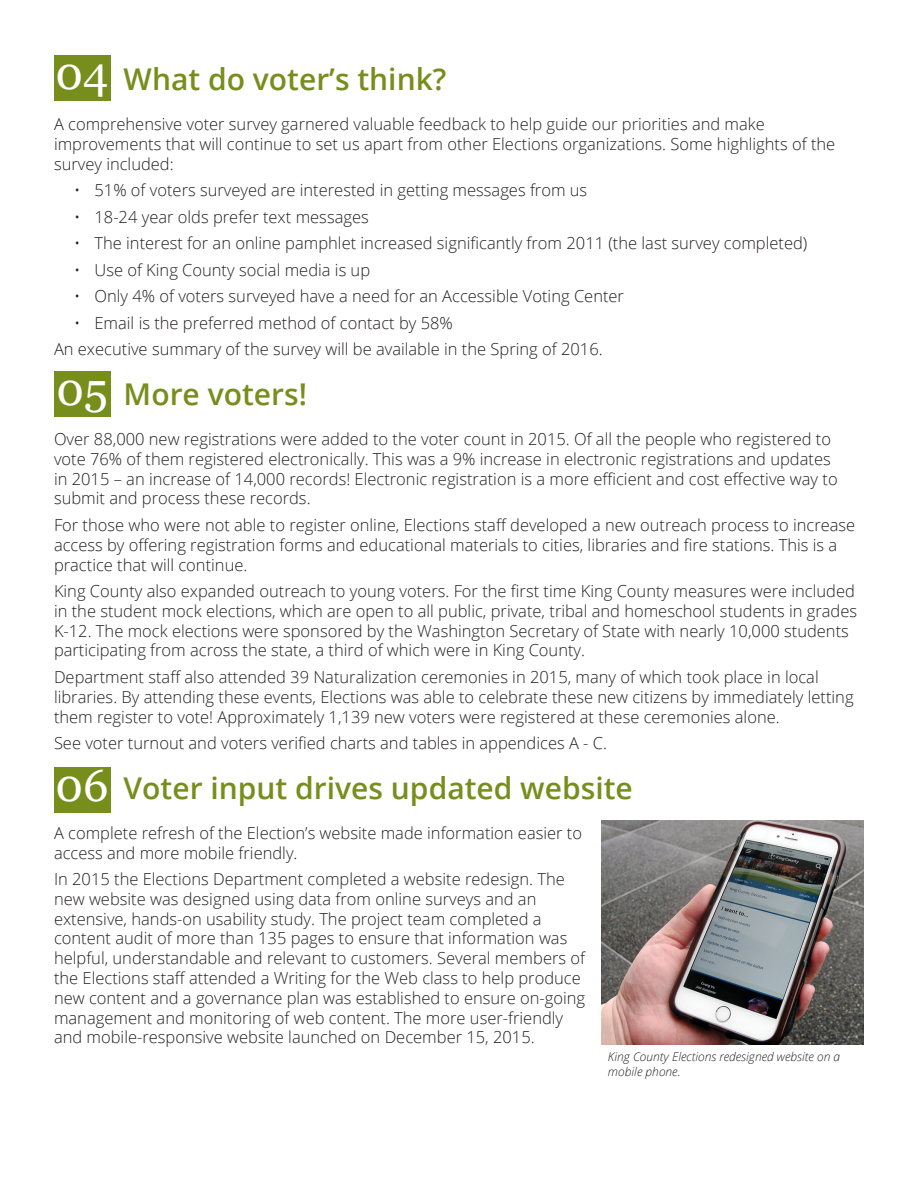
<style>
.page{position:relative;width:918px;height:1188px;background:#fff}
.page>*{position:absolute;margin:0;border:0;box-sizing:border-box;transform-origin:0 0}
.t1{font:45px "Georgia";color:#fff}
.Heading{font:600 30px "Open Sans";color:#778e1d}
.Paragraph{font:300 16.5px/19.8px "Open Sans";color:#231f20}
.t2{font:italic 300 12px/14.4px "Open Sans";color:#231f20}
</style>
<div class="page">
<div style="left:54px;top:55px;width:56px;height:46px;background:#778e1d"></div>
<div style="left:54px;top:371px;width:56px;height:46px;background:#778e1d"></div>
<img style="left:601px;top:820px;width:263px;height:225px">
<div style="left:54px;top:767px;width:56px;height:46px;background:#778e1d"></div>
<p class="t1" style="left:56px;top:47px;width:55px">04</p>
<p class="Heading" style="left:124px;top:58px;width:324px">What do voter’s think?</p>
<p class="Paragraph" style="left:54px;top:114px;width:783px">A comprehensive voter survey garnered valuable feedback to help guide our priorities and make improvements that will continue to set us apart from other Elections organizations. Some highlights of the survey included:</p>
<p class="Paragraph" style="left:74px;top:180px;width:515px">• 51% of voters surveyed are interested in getting messages from us</p>
<p class="Paragraph" style="left:74px;top:206px;width:296px">• 18-24 year olds prefer text messages</p>
<p class="Paragraph" style="left:74px;top:233px;width:735px">• The interest for an online pamphlet increased significantly from 2011 (the last survey completed)</p>
<p class="Paragraph" style="left:74px;top:259px;width:297px">• Use of King County social media is up</p>
<p class="Paragraph" style="left:74px;top:286px;width:551px">• Only 4% of voters surveyed have a need for an Accessible Voting Center</p>
<p class="Paragraph" style="left:74px;top:313px;width:380px">• Email is the preferred method of contact by 58%</p>
<p class="Paragraph" style="left:54px;top:339px;width:550px">An executive summary of the survey will be available in the Spring of 2016.</p>
<p class="Heading" style="left:124px;top:373px;width:185px">More voters!</p>
<p class="Paragraph" style="left:54px;top:429px;width:785px">Over 88,000 new registrations were added to the voter count in 2015. Of all the people who registered to vote 76% of them registered electronically. This was a 9% increase in electronic registrations and updates in 2015 – an increase of 14,000 records! Electronic registration is a more efficient and cost effective way to submit and process these records.</p>
<p class="Paragraph" style="left:54px;top:515px;width:803px">For those who were not able to register online, Elections staff developed a new outreach process to increase access by offering registration forms and educational materials to cities, libraries and fire stations. This is a practice that will continue.</p>
<p class="Paragraph" style="left:54px;top:581px;width:805px">King County also expanded outreach to young voters. For the first time King County measures were included in the student mock elections, which are open to all public, private, tribal and homeschool students in grades K-12. The mock elections were sponsored by the Washington Secretary of State with nearly 10,000 students participating from across the state, a third of which were in King County.</p>
<p class="Paragraph" style="left:54px;top:667px;width:801px">Department staff also attended 39 Naturalization ceremonies in 2015, many of which took place in local libraries. By attending these events, Elections was able to celebrate these new citizens by immediately letting them register to vote! Approximately 1,139 new voters were registered at these ceremonies alone.</p>
<p class="Paragraph" style="left:54px;top:733px;width:555px">See voter turnout and voters verified charts and tables in appendices A - C.</p>
<p class="Heading" style="left:124px;top:767px;width:511px">Voter input drives updated website</p>
<p class="Paragraph" style="left:54px;top:822px;width:530px">A complete refresh of the Election’s website made information easier to access and more mobile friendly.</p>
<p class="Paragraph" style="left:54px;top:869px;width:533px">In 2015 the Elections Department completed a website redesign. The new website was designed using data from online surveys and an extensive, hands-on usability study. The project team completed a content audit of more than 135 pages to ensure that information was helpful, understandable and relevant to customers. Several members of the Elections staff attended a Writing for the Web class to help produce new content and a governance plan was established to ensure on-going management and monitoring of web content. The more user-friendly and mobile-responsive website launched on December 15, 2015.</p>
<p class="t1" style="left:56px;top:362px;width:53px">05</p>
<p class="t1" style="left:56px;top:758px;width:55px">06</p>
<p class="t2" style="left:608px;top:1049px;width:234px">King County Elections redesigned website on a mobile phone.</p>
</div>
